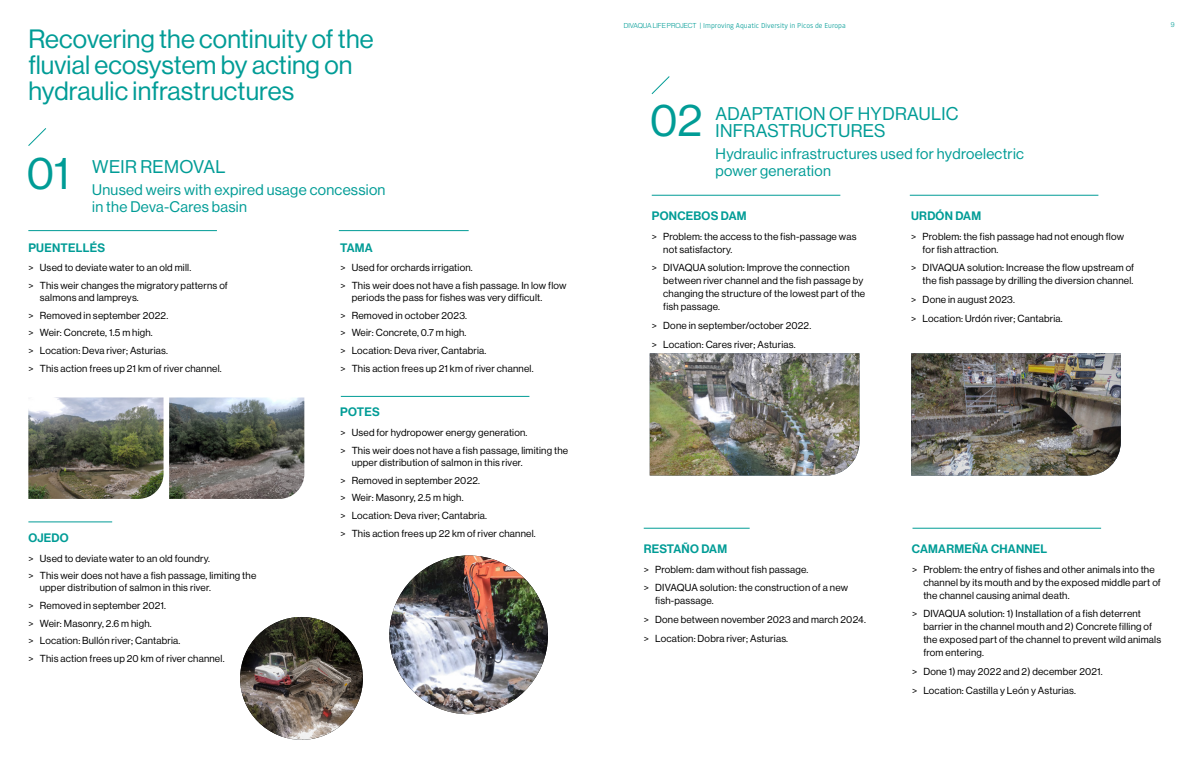
<style>
.page{position:relative;width:1191px;height:766px;background:#fff}
.page>*{position:absolute;margin:0;border:0;box-sizing:border-box;transform-origin:0 0}
.t1{font:45px "N Haas Grotesk DS Pro 55 Rg";color:#009c96}
.t2{font:25.9px/25.9px "N Haas Grotesk DS Pro 55 Rg";letter-spacing:.005em;color:#009c96}
.t3{font:18px/17px "N Haas Grotesk DS Pro 55 Rg";letter-spacing:.02em;color:#009c96}
.t4{font:15px/17px "N Haas Grotesk DS Pro 55 Rg";letter-spacing:.02em;color:#009c96}
.t5{font:12px "N Haas Grotesk DS Pro 65 Md";letter-spacing:.02em;color:#009c96}
.t6{font:10px/17.7px "N Haas Grotesk DS Pro 55 Rg";letter-spacing:.02em;color:#000}
.t7{font:300 7px "Bould";color:#009c96}
.t8{font:7px "N Haas Grotesk DS Pro 45 Lt";color:#009c96}
.s1{font-family:"N Haas Grotesk DS Pro 45 Lt";font-weight:400}
</style>
<div class="page">
<hr style="left:28px;top:230px;width:189px;height:1px;background:#009c96">
<hr style="left:652px;top:195px;width:188px;height:1px;background:#009c96">
<hr style="left:339px;top:230px;width:130px;height:1px;background:#009c96">
<hr style="left:909px;top:195px;width:189px;height:1px;background:#009c96">
<hr style="left:28px;top:521px;width:84px;height:1px;background:#009c96">
<hr style="left:643px;top:528px;width:106px;height:1px;background:#009c96">
<hr style="left:912px;top:528px;width:189px;height:1px;background:#009c96">
<hr style="left:341px;top:396px;width:188px;height:1px;background:#009c96">
<svg style="left:28px;top:128px;width:19px;height:18px"></svg>
<svg style="left:651px;top:76px;width:19px;height:18px"></svg>
<img style="left:389px;top:555px;width:159px;height:159px;border-radius:79px">
<img style="left:240px;top:616px;width:123px;height:123px;border-radius:61px">
<img style="left:28px;top:397px;width:135px;height:102px">
<img style="left:169px;top:397px;width:135px;height:102px">
<img style="left:650px;top:353px;width:209px;height:122px">
<img style="left:911px;top:353px;width:209px;height:122px">
<h2 class="t2" style="left:28px;top:27px;width:347px">Recovering the continuity of the fluvial ecosystem by acting on hydraulic infrastructures</h2>
<h1 class="t1" style="left:26px;top:148px;width:45px">01</h1>
<h3 class="t3" style="left:92px;top:158px;width:135px">WEIR REMOVAL</h3>
<h3 class="t4" style="left:92px;top:181px;width:295px">Unused weirs with expired usage concession in the Deva-Cares basin</h3>
<p class="t5" style="left:28px;top:240px;width:78px">PUENTELLÉS</p>
<p class="t6" style="left:28px;top:259px;width:201px">&gt; Used to deviate water to an old mill.<br>&gt; This weir changes the migratory patterns of</p>
<p class="t6" style="left:28px;top:288px;width:195px;text-indent:11px">salmons and lampreys.<br>&gt; Removed in september 2022.<br>&gt; Weir: Concrete, 1.5 m high.<br>&gt; Location: Deva river; Asturias.<br>&gt; This action frees up 21 km of river channel.</p>
<p class="t5" style="left:28px;top:530px;width:42px">OJEDO</p>
<p class="t6" style="left:28px;top:549px;width:229px">&gt; Used to deviate water to an old foundry.<br>&gt; This weir does not have a fish passage, limiting the</p>
<p class="t6" style="left:28px;top:579px;width:197px;text-indent:11px">upper distribution of salmon in this river.<br>&gt; Removed in september 2021.<br>&gt; Weir: Masonry, 2.6 m high.<br>&gt; Location: Bullón river; Cantabria.<br>&gt; This action frees up 20 km of river channel.</p>
<p class="t5" style="left:340px;top:240px;width:34px">TAMA</p>
<p class="t6" style="left:340px;top:259px;width:228px">&gt; Used for orchards irrigation.<br>&gt; This weir does not have a fish passage. In low flow</p>
<p class="t6" style="left:340px;top:288px;width:204px;text-indent:11px">periods the pass for fishes was very difficult. &gt; Removed in october 2023.<br>&gt; Weir: Concrete, 0.7 m high.<br>&gt; Location: Deva river, Cantabria.<br>&gt; This action frees up 21 km of river channel.</p>
<p class="t5" style="left:340px;top:405px;width:41px">POTES</p>
<p class="t6" style="left:340px;top:423px;width:229px">&gt; Used for hydropower energy generation.<br>&gt; This weir does not have a fish passage, limiting the</p>
<p class="t6" style="left:340px;top:453px;width:197px;text-indent:11px">upper distribution of salmon in this river.<br>&gt; Removed in september 2022.<br>&gt; Weir: Masonry, 2.5 m high.<br>&gt; Location: Deva river; Cantabria.<br>&gt; This action frees up 22 km of river channel.</p>
<p class="t7" style="left:624px;top:21px;width:223px"><span class="s1">DIVAQUA LIFE PROJECT |</span> Improving Aquatic Diversity in Picos de Europa</p>
<p class="t8" style="left:1170px;top:21px;width:5px">9</p>
<h1 class="t1" style="left:650px;top:95px;width:54px">02</h1>
<h3 class="t3" style="left:715px;top:105px;width:244px">ADAPTATION OF HYDRAULIC<br>INFRASTRUCTURES</h3>
<h3 class="t4" style="left:715px;top:146px;width:310px">Hydraulic infrastructures used for hydroelectric power generation</h3>
<p class="t5" style="left:652px;top:208px;width:96px">PONCEBOS DAM</p>
<p class="t6" style="left:663px;top:229px;width:195px;line-height:13px;text-indent:-11px">&gt; Problem: the access to the fish-passage was not satisfactory.</p>
<p class="t6" style="left:663px;top:261px;width:203px;line-height:13px;text-indent:-11px">&gt; DIVAQUA solution: Improve the connection between river channel and the fish passage by changing the structure of the lowest part of the fish passage.</p>
<p class="t6" style="left:652px;top:316px;width:161px;line-height:18.7px">&gt; Done in september/october 2022. &gt; Location: Cares river; Asturias.</p>
<p class="t5" style="left:911px;top:208px;width:72px">URDÓN DAM</p>
<p class="t6" style="left:922px;top:229px;width:203px;line-height:13px;text-indent:-11px">&gt; Problem: the fish passage had not enough flow for fish attraction.</p>
<p class="t6" style="left:911px;top:261px;width:224px;line-height:13px;text-align:right">&gt; DIVAQUA solution: Increase the flow upstream of the fish passage by drilling the diversion channel.</p>
<p class="t6" style="left:911px;top:290px;width:153px;line-height:18.7px">&gt; Done in august 2023.<br>&gt; Location: Urdón river; Cantabria.</p>
<p class="t5" style="left:643px;top:541px;width:85px">RESTAÑO DAM</p>
<p class="t6" style="left:644px;top:559px;width:206px;line-height:18.7px">&gt; Problem: dam without fish passage.<br>&gt; DIVAQUA solution: the construction of a new</p>
<p class="t6" style="left:644px;top:591px;width:223px;line-height:18.7px;text-indent:11px">fish-passage.<br>&gt; Done between november 2023 and march 2024. &gt; Location: Dobra river; Asturias.</p>
<p class="t5" style="left:912px;top:541px;width:137px">CAMARMEÑA CHANNEL</p>
<p class="t6" style="left:923px;top:562px;width:239px;line-height:13px;text-indent:-11px">&gt; Problem: the entry of fishes and other animals into the channel by its mouth and by the exposed middle part of the channel causing animal death.</p>
<p class="t6" style="left:923px;top:607px;width:239px;line-height:13px;text-indent:-11px">&gt; DIVAQUA solution: 1) Installation of a fish deterrent barrier in the channel mouth and 2) Concrete filling of the exposed part of the channel to prevent wild animals from entering.</p>
<p class="t6" style="left:912px;top:662px;width:192px;line-height:18.7px">&gt; Done 1) may 2022 and 2) december 2021. &gt; Location: Castilla y León y Asturias.</p>
</div>
